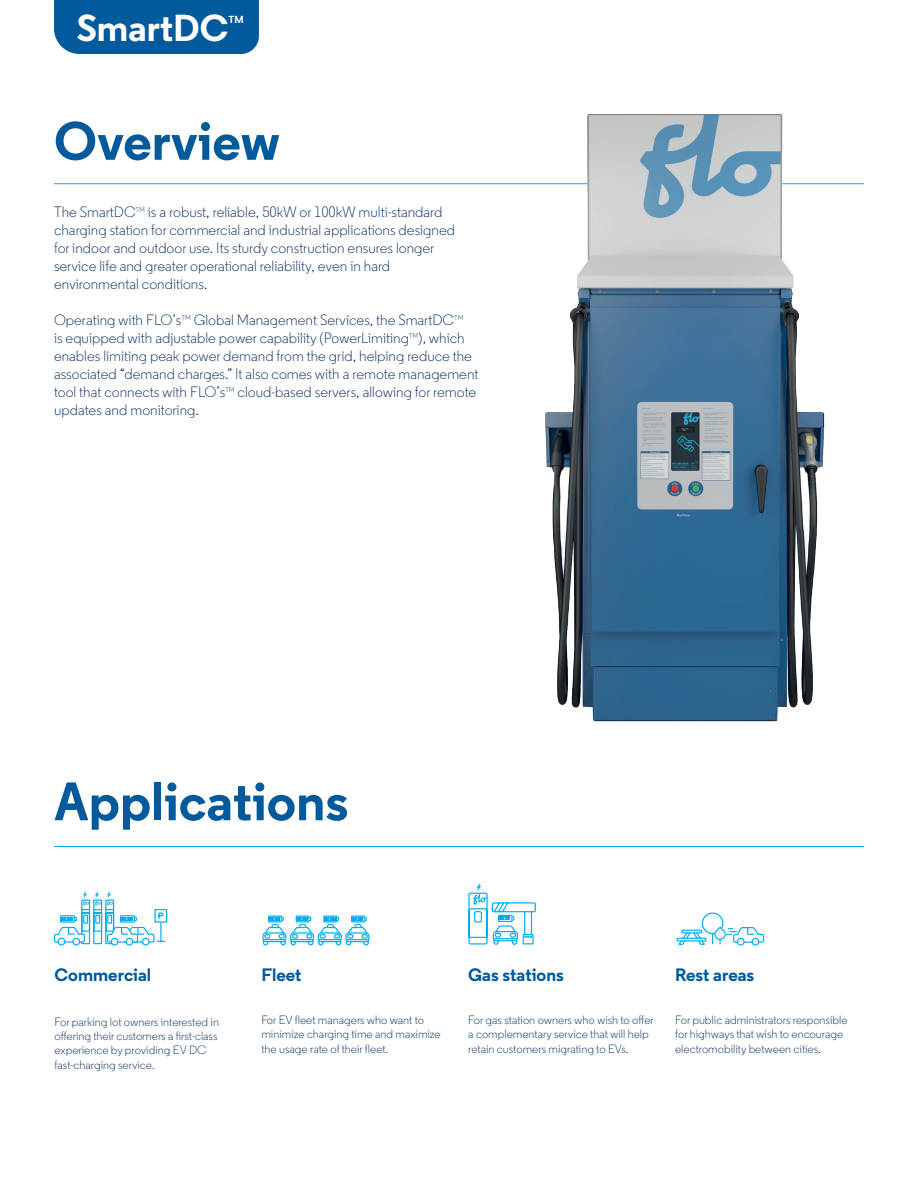
<style>
.page{position:relative;width:918px;height:1188px;background:#fff}
.page>*{position:absolute;margin:0;border:0;box-sizing:border-box;transform-origin:0 0}
.t1{font:700 54px "Regular";color:#015a9b}
.t2{font:700 37.5px "Regular";color:#fff}
.t3{font:700 18px "Regular";color:#015a9b}
.t4{font:300 15px/18px "Regular";color:#002b5c}
.t5{font:300 12px/14.4px "Regular";color:#002b5c}
.t6{font:600 10.35px "Poppins";color:#fff}
</style>
<div class="page">
<div style="left:54px;top:0;width:205px;height:54px;background:#015a9b"></div>
<hr style="left:54px;top:846px;width:810px;height:1px;background:#00aeef">
<div style="left:142px;top:938px;width:8px;height:8px;border:1px solid #00aeef;border-radius:50%"></div>
<div style="left:154px;top:909px;width:13px;height:14px;border:1px solid #00aeef"></div>
<div style="left:72px;top:938px;width:8px;height:8px;border:1px solid #00aeef;border-radius:50%"></div>
<div style="left:58px;top:938px;width:7px;height:8px;border:1px solid #00aeef;border-radius:50%"></div>
<div style="left:125px;top:938px;width:8px;height:8px;border:1px solid #00aeef;border-radius:50%"></div>
<div style="left:111px;top:938px;width:8px;height:8px;border:1px solid #00aeef;border-radius:50%"></div>
<svg style="left:53px;top:891px;width:112px;height:54px"></svg>
<svg style="left:262px;top:916px;width:108px;height:30px"></svg>
<svg style="left:468px;top:883px;width:68px;height:62px"></svg>
<div style="left:702px;top:913px;width:21px;height:21px;border:1px solid #00aeef;border-radius:50%"></div>
<svg style="left:676px;top:926px;width:89px;height:20px"></svg>
<div style="left:752px;top:938px;width:7px;height:7px;background:#fff;border-radius:50%"></div>
<div style="left:752px;top:938px;width:7px;height:8px;border:1px solid #00aeef;border-radius:50%"></div>
<div style="left:737px;top:938px;width:7px;height:7px;background:#fff;border-radius:50%"></div>
<div style="left:737px;top:938px;width:8px;height:8px;border:1px solid #00aeef;border-radius:50%"></div>
<hr style="left:54px;top:183px;width:810px;height:1px;background:#00aeef">
<img style="left:542px;top:114px;width:302px;height:608px">
<h2 class="t2" style="left:77px;top:3px;width:153px">SmartDC</h2>
<p class="t6" style="left:228px;top:13px;width:17px">TM</p>
<p class="t1" style="left:54px;top:106px;width:228px">Overview</p>
<p class="t4" style="left:54px;top:203px;width:403px">The SmartDC<sup>TM</sup> is a robust, reliable, 50kW or 100kW multi-standard charging station for commercial and industrial applications designed for indoor and outdoor use. Its sturdy construction ensures longer service life and greater operational reliability, even in hard environmental conditions.</p>
<p class="t4" style="left:54px;top:311px;width:426px">Operating with FLO’s<sup>TM</sup> Global Management Services, the SmartDC<sup>TM<br></sup>is equipped with adjustable power capability (PowerLimiting<sup>TM</sup>), which enables limiting peak power demand from the grid, helping reduce the associated “demand charges.” It also comes with a remote management tool that connects with FLO’s<sup>TM</sup> cloud-based servers, allowing for remote updates and monitoring.</p>
<p class="t1" style="left:54px;top:766px;width:296px">Applications</p>
<p class="t3" style="left:55px;top:963px;width:98px">Commercial</p>
<p class="t5" style="left:55px;top:1014px;width:166px">For parking lot owners interested in offering their customers a first-class experience by providing EV DC fast-charging service.</p>
<p class="t3" style="left:261px;top:963px;width:42px">Fleet</p>
<p class="t5" style="left:261px;top:1013px;width:181px">For EV fleet managers who want to minimize charging time and maximize the usage rate of their fleet.</p>
<p class="t3" style="left:468px;top:963px;width:97px">Gas stations</p>
<p class="t5" style="left:468px;top:1013px;width:187px">For gas station owners who wish to offer a complementary service that will help retain customers migrating to EVs.</p>
<p class="t3" style="left:675px;top:963px;width:81px">Rest areas</p>
<p class="t5" style="left:675px;top:1013px;width:174px">For public administrators responsible for highways that wish to encourage electromobility between cities.</p>
</div>
